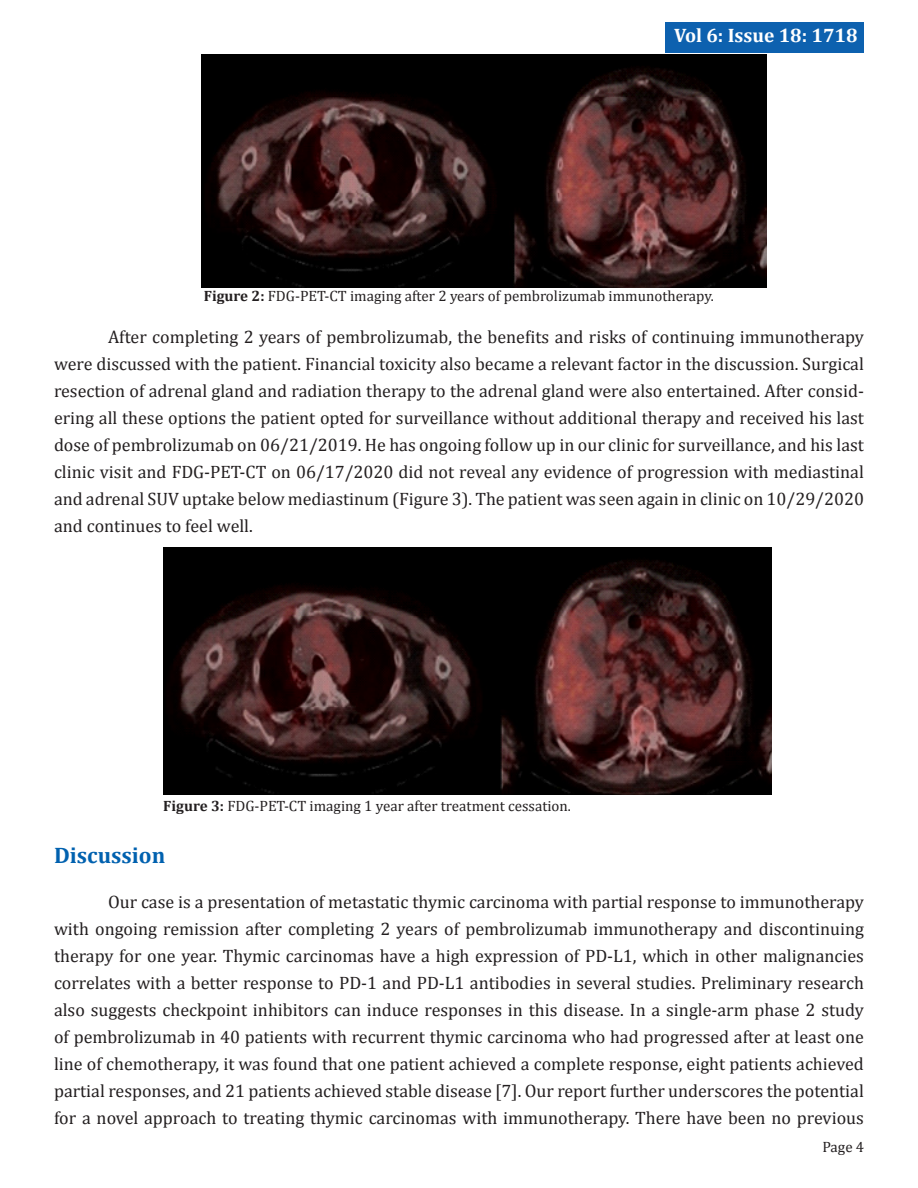
<style>
.page{position:relative;width:918px;height:1188px;background:#fff}
.page>*{position:absolute;margin:0;border:0;box-sizing:border-box;transform-origin:0 0}
.t1{font:700 22.5px "Cambria";color:#0061af}
.t2{font:700 19.5px "Cambria";color:#fff}
.t3{font:18px/27px "Cambria";color:#231f20;text-align:justify}
.t4{font:15px "Cambria";color:#231f20}
.s1{font-weight:700}
</style>
<div class="page">
<div style="left:666px;top:22px;width:198px;height:30px;background:#0d61af"></div>
<img style="left:201px;top:54px;width:566px;height:234px">
<img style="left:163px;top:547px;width:609px;height:248px">
<p class="t2" style="left:674px;top:22px;width:185px">Vol 6: Issue 18: 1718</p>
<p class="t4" style="left:204px;top:287px;width:512px"><span class="s1">Figure 2:</span> FDG-PET-CT imaging after 2 years of pembrolizumab immunotherapy.</p>
<p class="t3" style="left:54px;top:324px;width:812px;text-indent:54px">After completing 2 years of pembrolizumab, the benefits and risks of continuing immunotherapy were discussed with the patient. Financial toxicity also became a relevant factor in the discussion. Surgical resection of adrenal gland and radiation therapy to the adrenal gland were also entertained. After consid&shy;ering all these options the patient opted for surveillance without additional therapy and received his last dose of pembrolizumab on 06/21/2019. He has ongoing follow up in our clinic for surveillance, and his last clinic visit and FDG-PET-CT on 06/17/2020 did not reveal any evidence of progression with mediastinal and adrenal SUV uptake below mediastinum (Figure 3). The patient was seen again in clinic on 10/29/2020 and continues to feel well.</p>
<p class="t4" style="left:163px;top:797px;width:409px"><span class="s1">Figure 3:</span> FDG-PET-CT imaging 1 year after treatment cessation.</p>
<p class="t1" style="left:54px;top:839px;width:113px">Discussion</p>
<p class="t3" style="left:54px;top:888px;width:812px;text-indent:54px">Our case is a presentation of metastatic thymic carcinoma with partial response to immunotherapy with ongoing remission after completing 2 years of pembrolizumab immunotherapy and discontinuing therapy for one year. Thymic carcinomas have a high expression of PD-L1, which in other malignancies correlates with a better response to PD-1 and PD-L1 antibodies in several studies. Preliminary research also suggests checkpoint inhibitors can induce responses in this disease. In a single-arm phase 2 study of pembrolizumab in 40 patients with recurrent thymic carcinoma who had progressed after at least one line of chemotherapy, it was found that one patient achieved a complete response, eight patients achieved partial responses, and 21 patients achieved stable disease [7]. Our report further underscores the potential for a novel approach to treating thymic carcinomas with immunotherapy. There have been no previous</p>
<p class="t4" style="left:822px;top:1138px;width:43px">Page 4</p>
</div>
